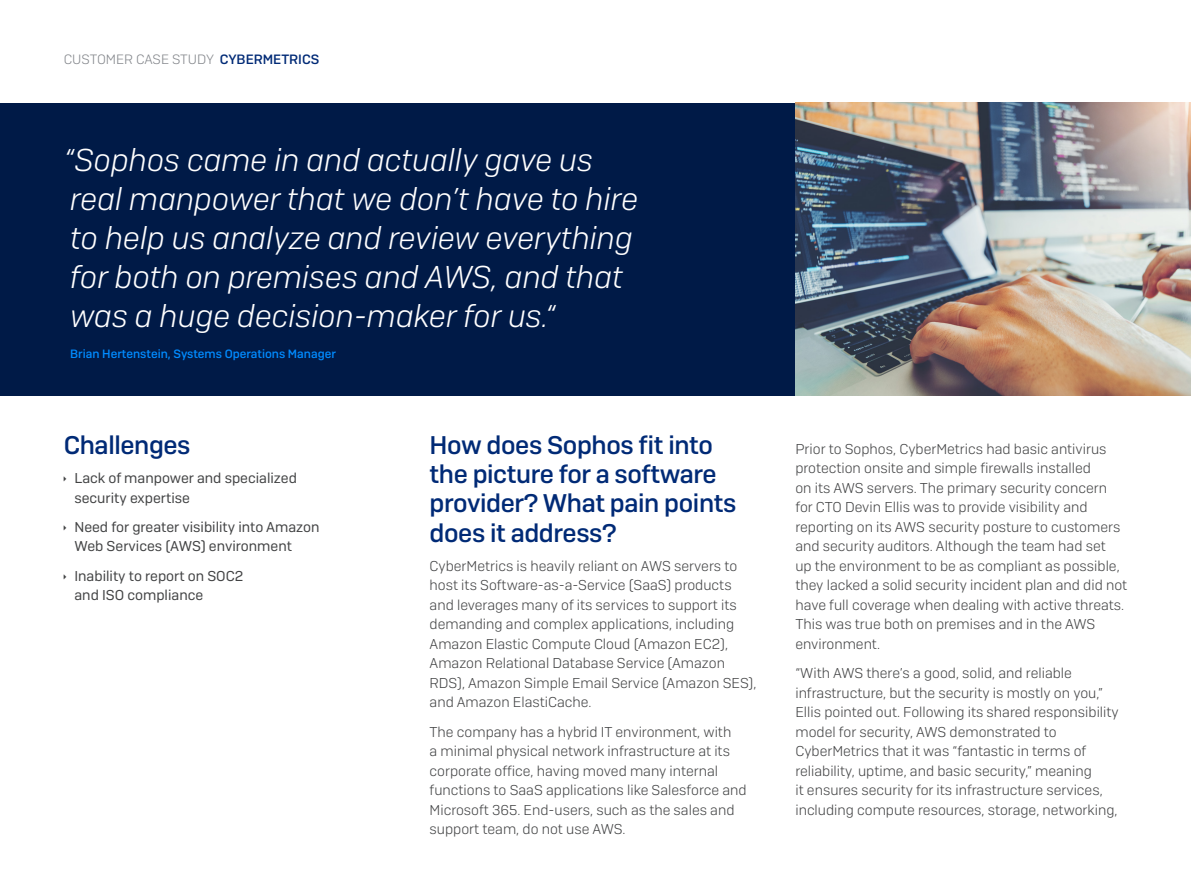
<style>
.page{position:relative;width:1191px;height:893px;background:#fff}
.page>*{position:absolute;margin:0;border:0;box-sizing:border-box;transform-origin:0 0}
.Quote__Reverse{font:italic 300 31.5px/39px "Sophos Sans";color:#fff}
.Subheading{font:500 25.5px/29.2px "Sophos Sans";letter-spacing:-.015em;color:#002a76}
.Body_Copy{font:300 14.25px/19.5px "Sophos Sans";color:#424344}
.t1{font:14.25px/19.5px "Sophos Sans";color:#424344}
.t2{font:300 13.5px "Sophos Sans";color:#83868b}
.Accreditation{font:500 12px "Sophos Sans";color:#008bff}
.s1{font-weight:500;color:#002a76}
</style>
<div class="page">
<div style="left:0;top:103px;width:795px;height:292px;background:#001a47"></div>
<img style="left:795px;top:103px;width:396px;height:292px">
<p class="t2" style="left:64px;top:51px;width:257px">CUSTOMER CASE STUDY <span class="s1">CYBERMETRICS</span></p>
<p class="Quote__Reverse" style="left:64px;top:140px;width:576px">“Sophos came in and actually gave us real manpower that we don’t have to hire to help us analyze and review everything for both on premises and AWS, and that was a huge decision-maker for us.“</p>
<p class="Accreditation" style="left:70px;top:347px;width:267px">Brian Hertenstein, Systems Operations Manager</p>
<p class="Subheading" style="left:64px;top:430px;width:128px">Challenges</p>
<p class="t1" style="left:74px;top:468px;width:224px">Lack of manpower and specialized security expertise</p>
<p class="t1" style="left:74px;top:517px;width:247px">Need for greater visibility into Amazon<br>Web Services (AWS) environment</p>
<p class="t1" style="left:74px;top:566px;width:170px">Inability to report on SOC2 and ISO compliance</p>
<p class="Subheading" style="left:429px;top:430px;width:308px">How does Sophos fit into the picture for a software provider? What pain points does it address?</p>
<p class="Body_Copy" style="left:429px;top:556px;width:328px">CyberMetrics is heavily reliant on AWS servers to host its Software-as-a-Service (SaaS) products and leverages many of its services to support its demanding and complex applications, including Amazon Elastic Compute Cloud (Amazon EC2), Amazon Relational Database Service (Amazon RDS), Amazon Simple Email Service (Amazon SES), and Amazon ElastiCache.</p>
<p class="Body_Copy" style="left:429px;top:722px;width:318px">The company has a hybrid IT environment, with<br>a minimal physical network infrastructure at its corporate office, having moved many internal functions to SaaS applications like Salesforce and Microsoft 365. End-users, such as the sales and support team, do not use AWS.</p>
<p class="Body_Copy" style="left:795px;top:439px;width:333px">Prior to Sophos, CyberMetrics had basic antivirus protection onsite and simple firewalls installed<br>on its AWS servers. The primary security concern for CTO Devin Ellis was to provide visibility and reporting on its AWS security posture to customers and security auditors. Although the team had set<br>up the environment to be as compliant as possible, they lacked a solid security incident plan and did not have full coverage when dealing with active threats.<br>This was true both on premises and in the AWS environment.</p>
<p class="Body_Copy" style="left:795px;top:663px;width:325px">“With AWS there’s a good, solid, and reliable infrastructure, but the security is mostly on you,” Ellis pointed out. Following its shared responsibility model for security, AWS demonstrated to CyberMetrics that it was “fantastic in terms of reliability, uptime, and basic security,” meaning<br>it ensures security for its infrastructure services, including compute resources, storage, networking,</p>
</div>
